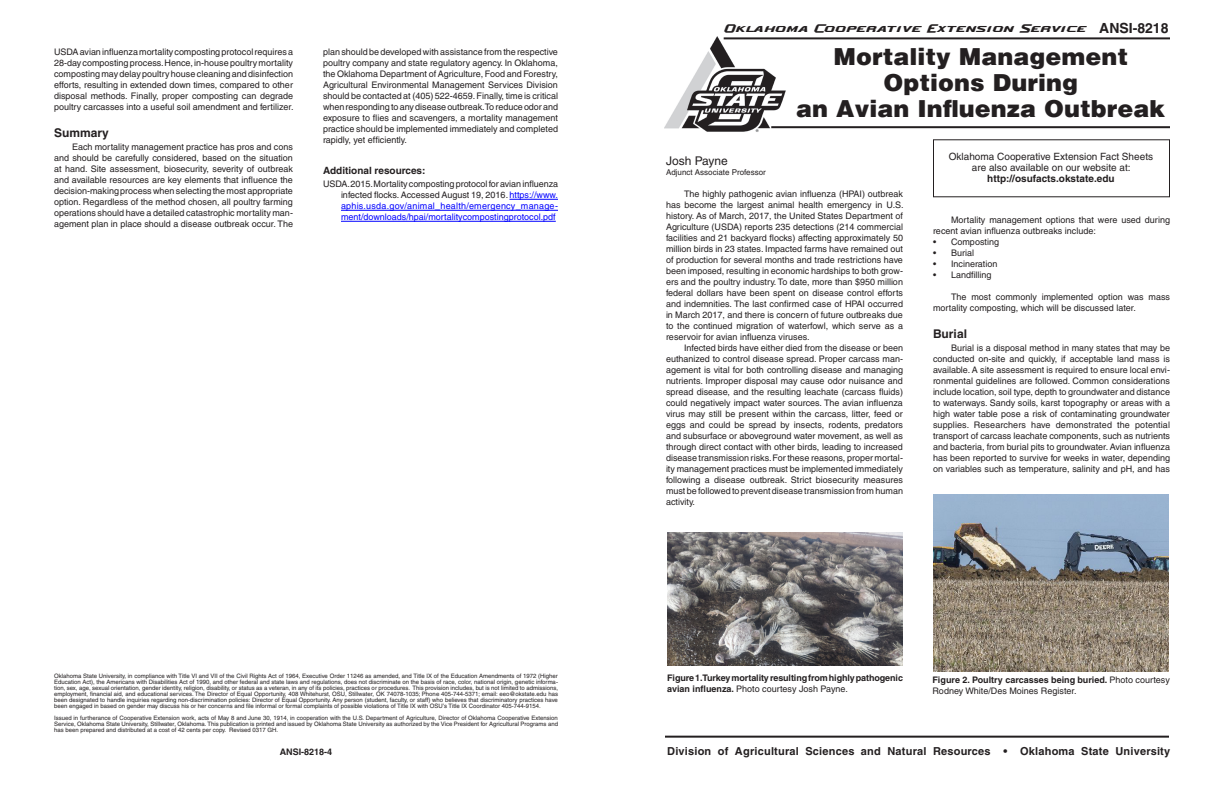
<style>
.page{position:relative;width:1224px;height:792px;background:#fff}
.page>*{position:absolute;margin:0;border:0;box-sizing:border-box;transform-origin:0 0}
.Headline{font:900 24px "Helvetica";color:#231f20}
.t1{font:700 14px "Helvetica";color:#231f20}
.Subhead_1{font:700 12px "Helvetica";color:#231f20}
.Names{font:12px "Helvetica";color:#231f20}
.t2{font:700 11px "Helvetica";letter-spacing:.02em;color:#231f20}
.t3{font:11px "Ok State U";color:#231f20}
.Body_Text{font:10px "Helvetica";color:#231f20}
.Body_Text-2{font:700 10px "Helvetica";color:#231f20}
.Subhead_2{font:700 10px "Helvetica";color:#231f20}
.Body_Text-3{font:9px/11px "Helvetica";color:#231f20;text-align:justify}
.Numbered_Text{font:9px/11px "Helvetica";color:#00f;text-align:justify}
.Body_Text-4{font:700 9px/11px "Helvetica";letter-spacing:-.01em;color:#231f20}
.Titles{font:8px "Helvetica";color:#231f20}
.Cost{font:6px/6px "Helvetica";color:#231f20;text-align:justify}
.s1{color:#231f20}
.s2{font-weight:400}
.s3{font-weight:700}
</style>
<div class="page">
<img style="left:664px;top:36px;width:123px;height:96px">
<hr style="left:665px;top:736px;width:504px;height:2px;background:#231f20">
<hr style="left:771px;top:126px;width:399px;height:2px;background:#231f20">
<hr style="left:724px;top:37px;width:446px;height:2px;background:#231f20">
<img style="left:933px;top:494px;width:236px;height:177px">
<hr style="left:510px;top:199px;width:48px;height:1px;background:#00f">
<hr style="left:341px;top:210px;width:217px;height:1px;background:#00f">
<hr style="left:341px;top:221px;width:215px;height:1px;background:#00f">
<img style="left:667px;top:533px;width:236px;height:132px">
<p class="Body_Text-3" style="left:54px;top:46px;width:241px">USDA avian influenza mortality composting protocol requires a 28-day composting process. Hence, in-house poultry mortality composting may delay poultry house cleaning and disinfection efforts, resulting in extended down times, compared to other disposal methods. Finally, proper composting can degrade poultry carcasses into a useful soil amendment and fertilizer.</p>
<p class="Subhead_1" style="left:54px;top:125px;width:56px">Summary</p>
<p class="Body_Text-3" style="left:54px;top:142px;width:241px;text-indent:18px">Each mortality management practice has pros and cons and should be carefully considered, based on the situation at hand. Site assessment, biosecurity, severity of outbreak and available resources are key elements that influence the decision-making process when selecting the most appropriate option. Regardless of the method chosen, all poultry farming operations should have a detailed catastrophic mortality man&shy;agement plan in place should a disease outbreak occur. The</p>
<p class="Body_Text-3" style="left:323px;top:46px;width:237px">plan should be developed with assistance from the respective poultry company and state regulatory agency. In Oklahoma, the Oklahoma Department of Agriculture, Food and Forestry, Agricultural Environmental Management Services Division should be contacted at (405) 522-4659. Finally, time is critical when responding to any disease outbreak. To reduce odor and exposure to flies and scavengers, a mortality management practice should be implemented immediately and completed rapidly, yet efficiently.</p>
<p class="Subhead_2" style="left:323px;top:164px;width:104px">Additional resources:</p>
<p class="Numbered_Text" style="left:341px;top:179px;width:219px;text-indent:-18px"><span class="s1">USDA. 2015. Mortality composting protocol for avian influenza infected flocks. Accessed August 19, 2016.</span> https://www. aphis.usda.gov/animal_health/emergency_manage&shy;ment/downloads/hpai/mortalitycompostingprotocol.pdf</p>
<p class="Cost" style="left:54px;top:673px;width:506px">Oklahoma State University, in compliance with Title VI and VII of the Civil Rights Act of 1964, Executive Order 11246 as amended, and Title IX of the Education Amendments of 1972 (Higher Education Act), the Americans with Disabilities Act of 1990, and other federal and state laws and regulations, does not discriminate on the basis of race, color, national origin, genetic informa&shy;tion, sex, age, sexual orientation, gender identity, religion, disability, or status as a veteran, in any of its policies, practices or procedures. This provision includes, but is not limited to admissions, employment, financial aid, and educational services. The Director of Equal Opportunity, 408 Whitehurst, OSU, Stillwater, OK 74078-1035; Phone 405-744-5371; email: eeo@okstate.edu has been designated to handle inquiries regarding non-discrimination policies: Director of Equal Opportunity. Any person (student, faculty, or staff) who believes that discriminatory practices have been engaged in based on gender may discuss his or her concerns and file informal or formal complaints of possible violations of Title IX with OSU’s Title IX Coordinator 405-744-9154.</p>
<p class="Cost" style="left:54px;top:715px;width:506px">Issued in furtherance of Cooperative Extension work, acts of May 8 and June 30, 1914, in cooperation with the U.S. Department of Agriculture, Director of Oklahoma Cooperative Extension Service, Oklahoma State University, Stillwater, Oklahoma. This publication is printed and issued by Oklahoma State University as authorized by the Vice President for Agricultural Programs and has been prepared and distributed at a cost of 42 cents per copy. Revised 0317 GH.</p>
<p class="Body_Text-4" style="left:280px;top:746px;width:54px">ANSI-8218-4</p>
<p class="t3" style="left:724px;top:23px;width:364px">Oklahoma Cooperative Extension Service</p>
<p class="t1" style="left:1099px;top:20px;width:71px">ANSI-8218</p>
<p class="Headline" style="left:833px;top:42px;width:296px">Mortality Management</p>
<p class="Headline" style="left:883px;top:68px;width:196px">Options During</p>
<p class="Headline" style="left:796px;top:94px;width:371px">an Avian Influenza Outbreak</p>
<p class="Names" style="left:666px;top:154px;width:63px">Josh Payne</p>
<p class="Titles" style="left:666px;top:168px;width:101px">Adjunct Associate Professor</p>
<p class="Body_Text-3" style="left:666px;top:189px;width:239px;text-indent:18px">The highly pathogenic avian influenza (HPAI) outbreak has become the largest animal health emergency in U.S. history. As of March, 2017, the United States Department of Agriculture (USDA) reports 235 detections (214 commercial facilities and 21 backyard flocks) affecting approximately 50 million birds in 23 states. Impacted farms have remained out of production for several months and trade restrictions have been imposed, resulting in economic hardships to both grow&shy;ers and the poultry industry. To date, more than $950 million federal dollars have been spent on disease control efforts and indemnities. The last confirmed case of HPAI occurred in March 2017, and there is concern of future outbreaks due to the continued migration of waterfowl, which serve as a reservoir for avian influenza viruses.</p>
<p class="Body_Text-3" style="left:666px;top:343px;width:239px;text-indent:18px">Infected birds have either died from the disease or been euthanized to control disease spread. Proper carcass man&shy;agement is vital for both controlling disease and managing nutrients. Improper disposal may cause odor nuisance and spread disease, and the resulting leachate (carcass fluids) could negatively impact water sources. The avian influenza virus may still be present within the carcass, litter, feed or eggs and could be spread by insects, rodents, predators and subsurface or aboveground water movement, as well as through direct contact with other birds, leading to increased disease transmission risks. For these reasons, proper mortal&shy;ity management practices must be implemented immediately following a disease outbreak. Strict biosecurity measures must be followed to prevent disease transmission from human activity.</p>
<p class="Body_Text" style="left:949px;top:150px;width:206px">Oklahoma Cooperative Extension Fact Sheets</p>
<p class="Body_Text" style="left:972px;top:161px;width:160px">are also available on our website at:</p>
<p class="Body_Text-2" style="left:987px;top:172px;width:129px">http://osufacts.okstate.edu</p>
<p class="Body_Text-3" style="left:933px;top:214px;width:239px;text-indent:18px">Mortality management options that were used during recent avian influenza outbreaks include:</p>
<p class="Body_Text-3" style="left:933px;top:236px;width:68px">• Composting</p>
<p class="Body_Text-3" style="left:933px;top:247px;width:43px">• Burial</p>
<p class="Body_Text-3" style="left:933px;top:258px;width:66px">• Incineration</p>
<p class="Body_Text-3" style="left:933px;top:269px;width:60px">• Landfilling</p>
<p class="Body_Text-3" style="left:933px;top:291px;width:239px;text-indent:18px">The most commonly implemented option was mass mortality composting, which will be discussed later.</p>
<p class="Subhead_1" style="left:933px;top:326px;width:36px">Burial</p>
<p class="Body_Text-3" style="left:933px;top:343px;width:239px;text-indent:18px">Burial is a disposal method in many states that may be conducted on-site and quickly, if acceptable land mass is available. A site assessment is required to ensure local envi&shy;ronmental guidelines are followed. Common considerations include location, soil type, depth to groundwater and distance to waterways. Sandy soils, karst topography or areas with a high water table pose a risk of contaminating groundwater supplies. Researchers have demonstrated the potential transport of carcass leachate components, such as nutrients and bacteria, from burial pits to groundwater. Avian influenza has been reported to survive for weeks in water, depending on variables such as temperature, salinity and pH, and has</p>
<p class="Body_Text-4" style="left:667px;top:672px;width:237px">Figure 1. Turkey mortality resulting from highly pathogenic avian influenza. <span class="s2">Photo courtesy Josh Payne.</span></p>
<p class="Body_Text-3" style="left:932px;top:675px;width:239px"><span class="s3">Figure 2. Poultry carcasses being buried.</span> Photo courtesy<br>Rodney White/Des Moines Register.</p>
<p class="t2" style="left:667px;top:745px;width:505px">Division of Agricultural Sciences and Natural Resources • Oklahoma State University</p>
</div>
